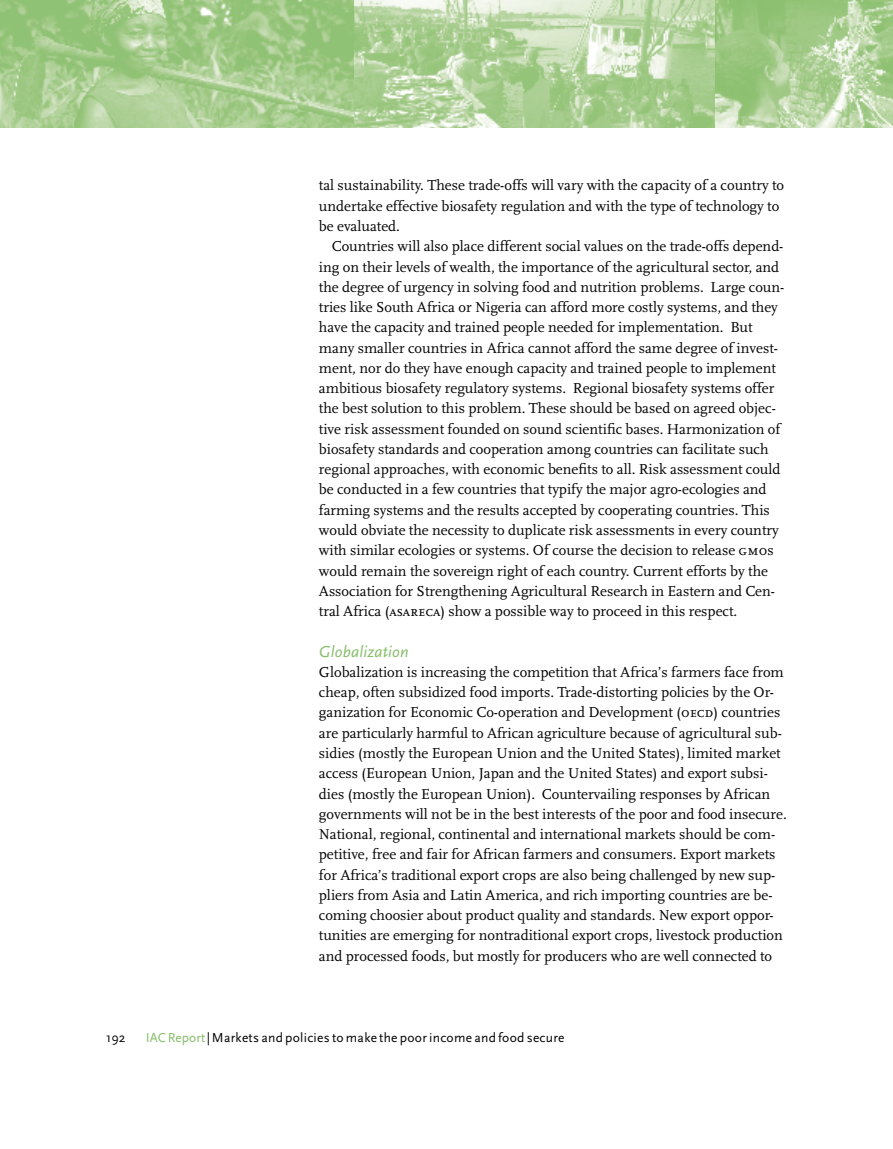
<style>
.page{position:relative;width:893px;height:1149px;background:#fff}
.page>*{position:absolute;margin:0;border:0;box-sizing:border-box;transform-origin:0 0}
.kop_3{font:italic 16.5px "Scala Sans";letter-spacing:.01em;color:#85bd68}
.bodytekst_met_inspringen{font:15px/20.2px "Scala";color:#000}
.bodytekst_zi{font:15px/20.2px "Scala";color:#000}
.t1{font:13.5px "Scala Sans";letter-spacing:.02em;color:#000}
.s1{font-family:"Scala Caps"}
.s2{color:#85bd68}
</style>
<div class="page">
<img style="left:0;top:0;width:354px;height:128px">
<img style="left:354px;top:0;width:539px;height:128px">
<p class="bodytekst_met_inspringen" style="left:319px;top:176px;width:467px">tal sustainability. These trade-offs will vary with the capacity of a country to undertake effective biosafety regulation and with the type of technology to be evaluated.</p>
<p class="bodytekst_met_inspringen" style="left:319px;top:236px;width:467px;text-indent:13px">Countries will also place different social values on the trade-offs depend&shy;ing on their levels of wealth, the importance of the agricultural sector, and the degree of urgency in solving food and nutrition problems. Large coun&shy;tries like South Africa or Nigeria can afford more costly systems, and they have the capacity and trained people needed for implementation. But many smaller countries in Africa cannot afford the same degree of invest&shy;ment, nor do they have enough capacity and trained people to implement ambitious biosafety regulatory systems. Regional biosafety systems offer the best solution to this problem. These should be based on agreed objec&shy;tive risk assessment founded on sound scientific bases. Harmonization of biosafety standards and cooperation among countries can facilitate such regional approaches, with economic benefits to all. Risk assessment could be conducted in a few countries that typify the major agro-ecologies and farming systems and the results accepted by cooperating countries. This would obviate the necessity to duplicate risk assessments in every country with similar ecologies or systems. Of course the decision to release <span class="s1">gmo</span>s would remain the sovereign right of each country. Current efforts by the Association for Strengthening Agricultural Research in Eastern and Cen&shy;tral Africa (<span class="s1">asareca</span>) show a possible way to proceed in this respect.</p>
<p class="kop_3" style="left:319px;top:642px;width:91px">Globalization</p>
<p class="bodytekst_zi" style="left:319px;top:662px;width:469px">Globalization is increasing the competition that Africa’s farmers face from cheap, often subsidized food imports. Trade-distorting policies by the Or&shy;ganization for Economic Co-operation and Development (<span class="s1">oecd</span>) countries are particularly harmful to African agriculture because of agricultural sub&shy;sidies (mostly the European Union and the United States), limited market access (European Union, Japan and the United States) and export subsi&shy;dies (mostly the European Union). Countervailing responses by African governments will not be in the best interests of the poor and food insecure.<br>National, regional, continental and international markets should be com&shy;petitive, free and fair for African farmers and consumers. Export markets for Africa’s traditional export crops are also being challenged by new sup&shy;pliers from Asia and Latin America, and rich importing countries are be&shy;coming choosier about product quality and standards. New export oppor&shy;tunities are emerging for nontraditional export crops, livestock production and processed foods, but mostly for producers who are well connected to</p>
<p class="t1" style="left:106px;top:1030px;width:21px">192</p>
<p class="t1" style="left:146px;top:1030px;width:420px"><span class="s2">IAC Report</span> | Markets and policies to make the poor income and food secure</p>
</div>
